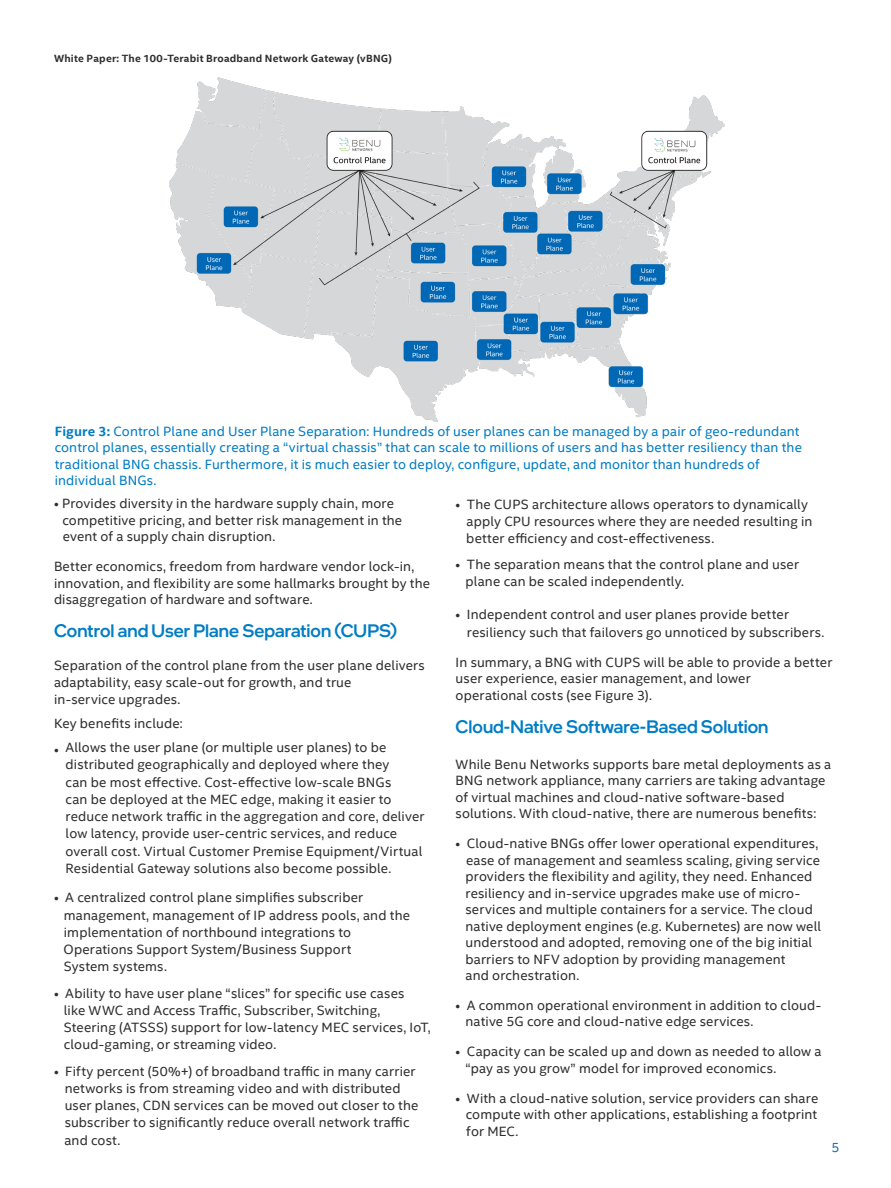
<style>
.page{position:relative;width:891px;height:1188px;background:#fff}
.page>*{position:absolute;margin:0;border:0;box-sizing:border-box;transform-origin:0 0}
.t1{font:500 18px "Intel One Display";color:#007dc5}
.t2{font:13.5px/16.5px "Intel Clear";letter-spacing:.01em;color:#2d2e2e}
.t3{font:13.5px/17.2px "Intel Clear";letter-spacing:.01em;color:#2e2f2f}
.t4{font:13.5px/16.5px "Intel Clear";letter-spacing:.01em;color:#007dc5}
.t5{font:13.5px "Intel Clear";color:#1f70b8}
.t6{font:700 10.5px "Intel Clear";letter-spacing:.025em;color:#2e2f2f}
.s1{font-weight:700}
</style>
<div class="page">
<img style="left:170px;top:78px;width:554px;height:343px">
<p class="t6" style="left:54px;top:52px;width:339px">White Paper: The 100-Terabit Broadband Network Gateway (vBNG)</p>
<p class="t4" style="left:55px;top:423px;width:749px"><span class="s1">Figure 3:</span> Control Plane and User Plane Separation: Hundreds of user planes can be managed by a pair of geo-redundant control planes, essentially creating a “virtual chassis” that can scale to millions of users and has better resiliency than the traditional BNG chassis. Furthermore, it is much easier to deploy, configure, update, and monitor than hundreds of individual BNGs.</p>
<p class="t2" style="left:63px;top:496px;width:341px;text-indent:-9px">• Provides diversity in the hardware supply chain, more competitive pricing, and better risk management in the event of a supply chain disruption.</p>
<p class="t2" style="left:54px;top:559px;width:378px">Better economics, freedom from hardware vendor lock-in, innovation, and flexibility are some hallmarks brought by the disaggregation of hardware and software.</p>
<h1 class="t1" style="left:54px;top:620px;width:345px">Control and User Plane Separation (CUPS)</h1>
<p class="t2" style="left:54px;top:658px;width:372px">Separation of the control plane from the user plane delivers adaptability, easy scale-out for growth, and true<br>in-service upgrades.</p>
<p class="t3" style="left:54px;top:711px;width:130px;line-height:26.1px">Key benefits include: •</p>
<p class="t3" style="left:66px;top:739px;width:360px">Allows the user plane (or multiple user planes) to be distributed geographically and deployed where they<br>can be most effective. Cost-effective low-scale BNGs<br>can be deployed at the MEC edge, making it easier to reduce network traffic in the aggregation and core, deliver low latency, provide user-centric services, and reduce overall cost. Virtual Customer Premise Equipment/Virtual Residential Gateway solutions also become possible.</p>
<p class="t3" style="left:64px;top:889px;width:348px;text-indent:-10px">• A centralized control plane simplifies subscriber management, management of IP address pools, and the implementation of northbound integrations to Operations Support System/Business Support<br>System systems.</p>
<p class="t3" style="left:64px;top:984px;width:368px;text-indent:-10px">• Ability to have user plane “slices” for specific use cases<br>like WWC and Access Traffic, Subscriber, Switching, Steering (ATSSS) support for low-latency MEC services, IoT, cloud-gaming, or streaming video.</p>
<p class="t3" style="left:64px;top:1062px;width:356px;text-indent:-10px">• Fifty percent (50%+) of broadband traffic in many carrier networks is from streaming video and with distributed user planes, CDN services can be moved out closer to the subscriber to significantly reduce overall network traffic and cost.</p>
<p class="t3" style="left:466px;top:495px;width:348px;text-indent:-11px">• The CUPS architecture allows operators to dynamically apply CPU resources where they are needed resulting in better efficiency and cost-effectiveness.</p>
<p class="t3" style="left:466px;top:556px;width:335px;text-indent:-10px">• The separation means that the control plane and user plane can be scaled independently.</p>
<p class="t3" style="left:467px;top:606px;width:359px;text-indent:-11px">• Independent control and user planes provide better resiliency such that failovers go unnoticed by subscribers.</p>
<p class="t2" style="left:456px;top:654px;width:378px">In summary, a BNG with CUPS will be able to provide a better user experience, easier management, and lower<br>operational costs (see Figure 3).</p>
<h1 class="t1" style="left:456px;top:715px;width:314px">Cloud-Native Software-Based Solution</h1>
<p class="t2" style="left:456px;top:756px;width:377px">While Benu Networks supports bare metal deployments as a BNG network appliance, many carriers are taking advantage of virtual machines and cloud-native software-based solutions. With cloud-native, there are numerous benefits:</p>
<p class="t2" style="left:466px;top:835px;width:357px;text-indent:-10px">• Cloud-native BNGs offer lower operational expenditures, ease of management and seamless scaling, giving service providers the flexibility and agility, they need. Enhanced resiliency and in-service upgrades make use of micro&shy;services and multiple containers for a service. The cloud native deployment engines (e.g. Kubernetes) are now well understood and adopted, removing one of the big initial barriers to NFV adoption by providing management<br>and orchestration.</p>
<p class="t2" style="left:466px;top:997px;width:357px;text-indent:-10px">• A common operational environment in addition to cloud&shy;native 5G core and cloud-native edge services.</p>
<p class="t2" style="left:466px;top:1044px;width:357px;text-indent:-10px">• Capacity can be scaled up and down as needed to allow a “pay as you grow” model for improved economics.</p>
<p class="t2" style="left:466px;top:1090px;width:354px;text-align:justify;text-indent:-10px">• With a cloud-native solution, service providers can share compute with other applications, establishing a footprint for MEC.</p>
<p class="t5" style="left:832px;top:1139px;width:10px">5</p>
</div>
